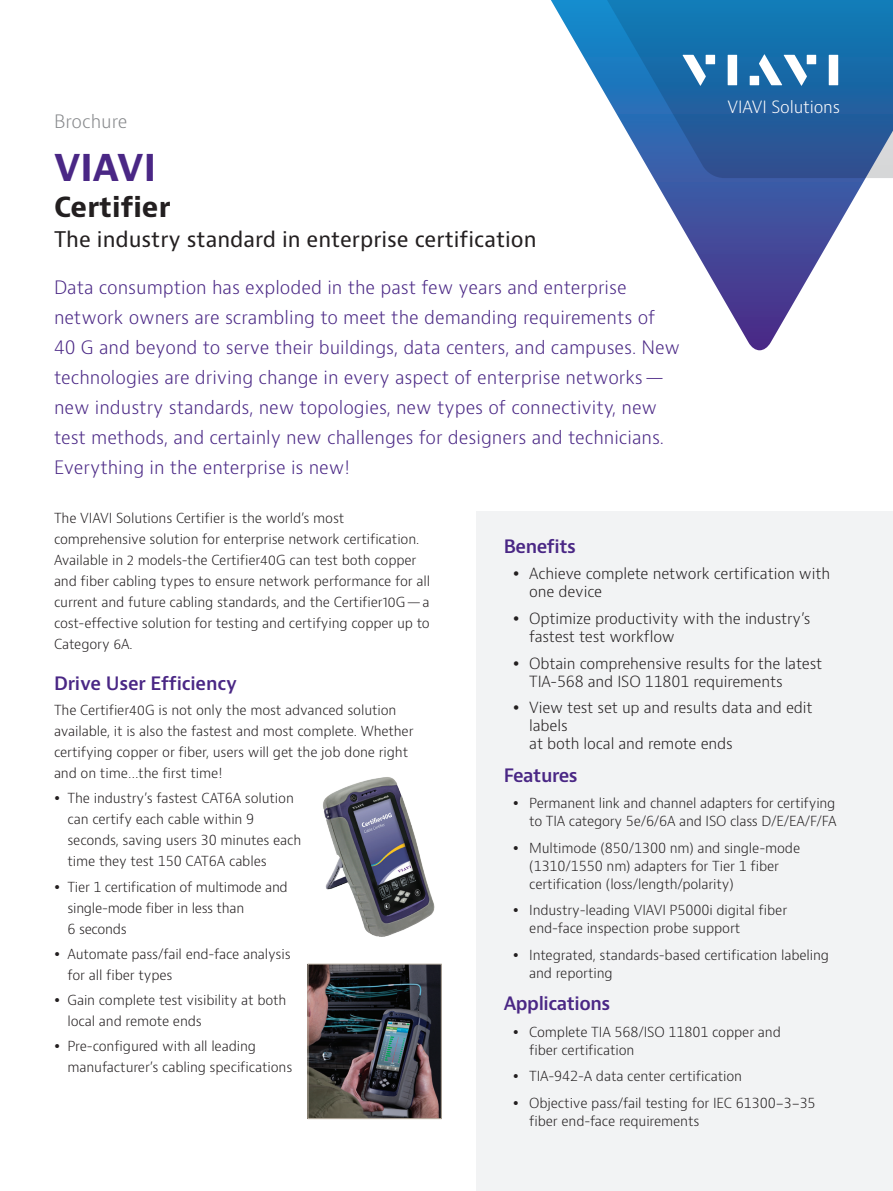
<style>
.page{position:relative;width:893px;height:1191px;background:#fff}
.page>*{position:absolute;margin:0;border:0;box-sizing:border-box;transform-origin:0 0}
.H1_Brand_Sub-Brand_2{font:700 36px "Bernino Sans";color:#4a2785}
.H2_Product_18_24{font:700 27px "Bernino Sans";color:#231f20}
.H3_Product_Descripto{font:21px "Bernino Sans";color:#231f20}
.P_Intro_12_20{font:300 18px/30px "Bernino Sans";color:#4a2785}
.Key_Features_Benefit{font:600 18px "Bernino Sans";letter-spacing:-.025em;color:#4a2785}
.H2_Heading_Purple_12{font:600 18px "Bernino Sans";letter-spacing:-.01em;color:#4a2785}
.P_DocType{font:300 18px "Bernino Sans";color:#87898c}
.H2_Bullet_Heading_Pu{font:600 18px "Bernino Sans";letter-spacing:-.025em;color:#4a2785}
.t1{font:300 16.5px "Bernino Sans";letter-spacing:-.01em;color:#fff}
.t2{font:300 15px/18px "Bernino Sans";letter-spacing:-.01em;color:#231f20}
.P_10_16{font:300 13.5px/21px "Bernino Sans";letter-spacing:-.01em;color:#231f20}
</style>
<div class="page">
<div style="left:477px;top:512px;width:416px;height:679px;background:#f2f3f4"></div>
<svg style="left:653px;top:178px;width:213px;height:172px"></svg>
<svg style="left:551px;top:0;width:342px;height:178px"></svg>
<svg style="left:682px;top:55px;width:24px;height:31px"></svg>
<div style="left:706px;top:55px;width:9px;height:9px;background:#fff"></div>
<div style="left:728px;top:55px;width:9px;height:30px;background:#fff"></div>
<div style="left:807px;top:55px;width:9px;height:9px;background:#fff"></div>
<div style="left:829px;top:55px;width:9px;height:30px;background:#fff"></div>
<svg style="left:759px;top:54px;width:48px;height:32px"></svg>
<div style="left:750px;top:76px;width:9px;height:9px;background:#fff"></div>
<img style="left:310px;top:965px;width:130px;height:152px">
<div style="left:308px;top:963px;width:134px;height:156px;border:1px solid #bbb1a3"></div>
<img style="left:323px;top:777px;width:112px;height:160px">
<p class="t1" style="left:728px;top:96px;width:114px">VIAVI Solutions</p>
<p class="P_DocType" style="left:54px;top:110px;width:75px">Brochure</p>
<p class="H1_Brand_Sub-Brand_2" style="left:54px;top:145px;width:104px">VIAVI</p>
<p class="H2_Product_18_24" style="left:54px;top:190px;width:118px">Certifier</p>
<p class="H3_Product_Descripto" style="left:54px;top:226px;width:484px">The industry standard in enterprise certification</p>
<p class="P_Intro_12_20" style="left:54px;top:273px;width:628px">Data consumption has exploded in the past few years and enterprise network owners are scrambling to meet the demanding requirements of 40 G and beyond to serve their buildings, data centers, and campuses. New technologies are driving change in every aspect of enterprise networks— new industry standards, new topologies, new types of connectivity, new test methods, and certainly new challenges for designers and technicians.<br>Everything in the enterprise is new!</p>
<p class="P_10_16" style="left:54px;top:507px;width:378px">The VIAVI Solutions Certifier is the world’s most comprehensive solution for enterprise network certification.<br>Available in 2 models-the Certifier40G can test both copper and fiber cabling types to ensure network performance for all current and future cabling standards, and the Certifier10G—a cost-effective solution for testing and certifying copper up to Category 6A.</p>
<p class="H2_Heading_Purple_12" style="left:54px;top:671px;width:185px">Drive User Efficiency</p>
<p class="P_10_16" style="left:54px;top:700px;width:361px">The Certifier40G is not only the most advanced solution available, it is also the fastest and most complete. Whether certifying copper or fiber, users will get the job done right and on time…the first time!</p>
<p class="P_10_16" style="left:68px;top:788px;width:235px">The industry’s fastest CAT6A solution can certify each cable within 9 seconds, saving users 30 minutes each time they test 150 CAT6A cables</p>
<p class="P_10_16" style="left:68px;top:876px;width:222px">Tier 1 certification of multimode and single-mode fiber in less than<br>6 seconds</p>
<p class="P_10_16" style="left:68px;top:943px;width:225px">Automate pass/fail end-face analysis for all fiber types</p>
<p class="P_10_16" style="left:68px;top:990px;width:220px">Gain complete test visibility at both local and remote ends</p>
<p class="P_10_16" style="left:68px;top:1036px;width:226px">Pre-configured with all leading manufacturer’s cabling specifications</p>
<p class="H2_Bullet_Heading_Pu" style="left:504px;top:535px;width:74px">Benefits</p>
<p class="t2" style="left:529px;top:565px;width:302px">Achieve complete network certification with one device</p>
<p class="t2" style="left:529px;top:610px;width:283px">Optimize productivity with the industry’s fastest test workflow</p>
<p class="t2" style="left:529px;top:654px;width:295px">Obtain comprehensive results for the latest<br>TIA-568 and ISO 11801 requirements</p>
<p class="t2" style="left:529px;top:699px;width:285px">View test set up and results data and edit labels<br>at both local and remote ends</p>
<p class="Key_Features_Benefit" style="left:504px;top:763px;width:75px">Features</p>
<p class="P_10_16" style="left:529px;top:794px;width:309px;line-height:18px">Permanent link and channel adapters for certifying to TIA category 5e/6/6A and ISO class D/E/EA/F/FA</p>
<p class="P_10_16" style="left:529px;top:839px;width:273px;line-height:18px">Multimode (850/1300 nm) and single-mode (1310/1550 nm) adapters for Tier 1 fiber certification (loss/length/polarity)</p>
<p class="P_10_16" style="left:529px;top:901px;width:259px;line-height:18px">Industry-leading VIAVI P5000i digital fiber end-face inspection probe support</p>
<p class="P_10_16" style="left:529px;top:946px;width:301px;line-height:18px">Integrated, standards-based certification labeling and reporting</p>
<p class="Key_Features_Benefit" style="left:504px;top:992px;width:108px">Applications</p>
<p class="P_10_16" style="left:529px;top:1023px;width:253px;line-height:18px">Complete TIA 568/ISO 11801 copper and fiber certification</p>
<p class="P_10_16" style="left:529px;top:1066px;width:214px">TIA-942-A data center certification</p>
<p class="P_10_16" style="left:529px;top:1094px;width:288px;line-height:18px">Objective pass/fail testing for IEC 61300-3-35 fiber end-face requirements</p>
</div>
